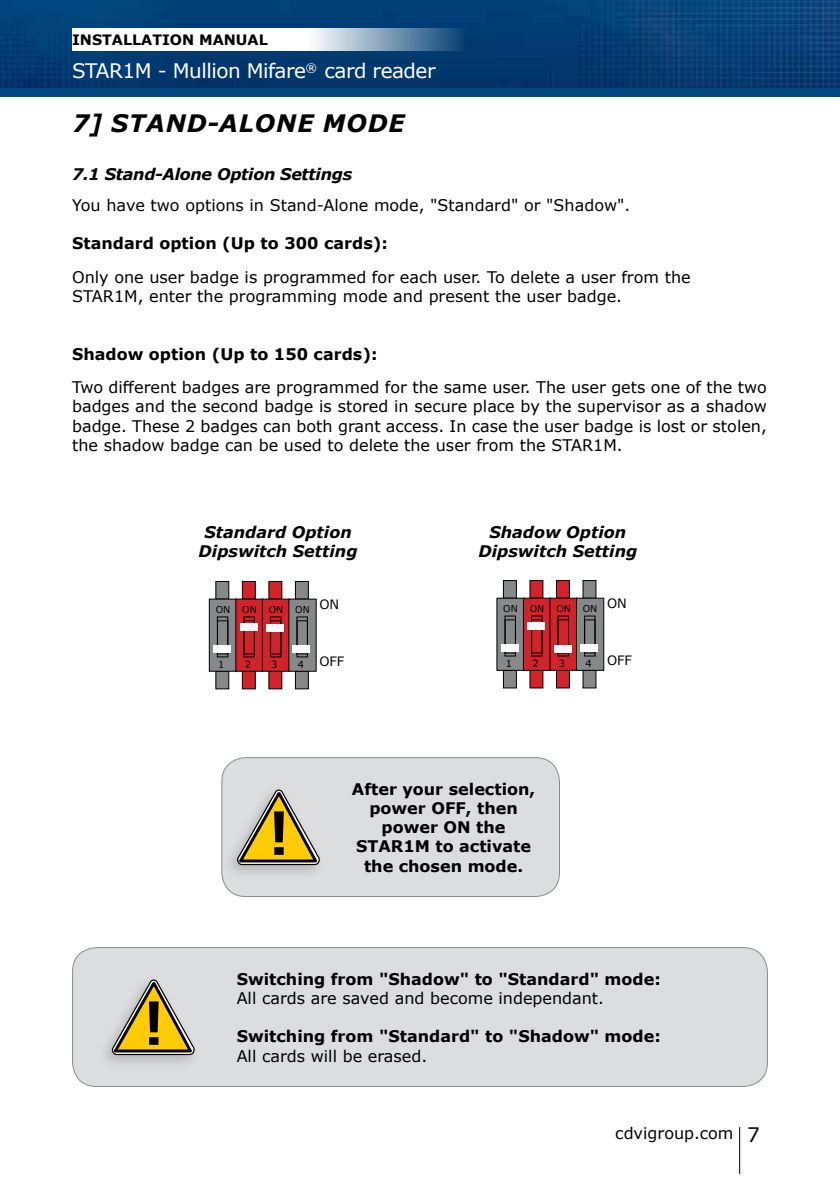
<style>
.page{position:relative;width:840px;height:1191px;background:#fff}
.page>*{position:absolute;margin:0;border:0;box-sizing:border-box;transform-origin:0 0}
.t1{font:italic 700 24px "Verdana";letter-spacing:.035em;color:#000}
.t2{font:20px "Verdana";letter-spacing:-.025em;color:#fff}
.t3{font:16px/19.2px "Verdana";color:#000}
.t4{font:700 16px/19.2px "Verdana";color:#000;text-align:center}
.t5{font:italic 700 16px/19.2px "Verdana";color:#000;text-align:center}
.t6{font:italic 700 16px "Verdana";letter-spacing:-.02em;color:#000}
.t7{font:700 14.4px "Verdana";color:#000}
.t8{font:12.8px "Verdana";color:#000}
.t9{font:10px "Verdana";color:#000}
.t10{font:9.4px "Verdana";color:#000}
.s1{font-size:20px}
</style>
<div class="page">
<hr style="left:738px;top:1127px;width:1px;height:47px;background:#000">
<img style="left:0;top:0;width:839px;height:88px">
<div style="left:0;top:88px;width:839px;height:8px;background:#00467f"></div>
<svg style="left:72px;top:28px;width:393px;height:22px"></svg>
<div style="left:503px;top:580px;width:13px;height:18px;background:#868889;border:1px solid #000"></div>
<div style="left:503px;top:670px;width:13px;height:18px;background:#868889;border:1px solid #000"></div>
<div style="left:496px;top:598px;width:28px;height:72px;background:#868889"></div>
<div style="left:504px;top:619px;width:11px;height:34px;border:1px solid #000"></div>
<div style="left:500px;top:644px;width:18px;height:8px;background:#fff"></div>
<div style="left:529px;top:580px;width:14px;height:18px;background:#d2232a"></div>
<div style="left:529px;top:670px;width:14px;height:18px;background:#d2232a"></div>
<div style="left:523px;top:598px;width:27px;height:72px;background:#d2232a;border:1px solid #000"></div>
<div style="left:531px;top:616px;width:11px;height:40px;border:1px solid #000"></div>
<div style="left:531px;top:619px;width:11px;height:34px;border:1px solid #000"></div>
<div style="left:527px;top:622px;width:17px;height:8px;background:#fff"></div>
<div style="left:556px;top:580px;width:13px;height:18px;background:#d2232a;border:1px solid #000"></div>
<div style="left:556px;top:670px;width:13px;height:18px;background:#d2232a;border:1px solid #000"></div>
<div style="left:549px;top:598px;width:28px;height:72px;background:#d2232a"></div>
<div style="left:557px;top:619px;width:11px;height:34px;border:1px solid #000"></div>
<div style="left:553px;top:645px;width:18px;height:8px;background:#fff"></div>
<div style="left:582px;top:580px;width:13px;height:18px;background:#868889"></div>
<div style="left:582px;top:670px;width:13px;height:18px;background:#868889"></div>
<div style="left:576px;top:598px;width:27px;height:72px;background:#868889;border:1px solid #000"></div>
<div style="left:584px;top:616px;width:11px;height:40px;border:1px solid #000"></div>
<div style="left:584px;top:619px;width:11px;height:34px;border:1px solid #000"></div>
<div style="left:580px;top:644px;width:17px;height:8px;background:#fff"></div>
<div style="left:215px;top:581px;width:14px;height:18px;background:#868889;border:1px solid #000"></div>
<div style="left:215px;top:671px;width:14px;height:18px;background:#868889;border:1px solid #000"></div>
<div style="left:209px;top:599px;width:28px;height:72px;background:#868889;border:1px solid #000"></div>
<div style="left:217px;top:617px;width:11px;height:40px;border:1px solid #000"></div>
<div style="left:217px;top:620px;width:11px;height:34px;border:1px solid #000"></div>
<div style="left:213px;top:645px;width:18px;height:7px;background:#fff"></div>
<div style="left:242px;top:581px;width:13px;height:18px;background:#d2232a;border:1px solid #000"></div>
<div style="left:242px;top:671px;width:13px;height:18px;background:#d2232a;border:1px solid #000"></div>
<div style="left:235px;top:599px;width:28px;height:72px;background:#d2232a;border:1px solid #000"></div>
<div style="left:243px;top:617px;width:11px;height:40px;border:1px solid #000"></div>
<div style="left:244px;top:620px;width:10px;height:34px;border:1px solid #000"></div>
<div style="left:240px;top:623px;width:17px;height:8px;background:#fff"></div>
<div style="left:268px;top:581px;width:14px;height:18px;background:#d2232a"></div>
<div style="left:268px;top:671px;width:14px;height:18px;background:#d2232a"></div>
<div style="left:262px;top:599px;width:28px;height:72px;background:#d2232a;border:1px solid #000"></div>
<div style="left:270px;top:617px;width:11px;height:40px;border:1px solid #000"></div>
<div style="left:270px;top:620px;width:11px;height:34px;border:1px solid #000"></div>
<div style="left:266px;top:624px;width:17px;height:7px;background:#fff"></div>
<div style="left:295px;top:581px;width:13px;height:18px;background:#868889;border:1px solid #000"></div>
<div style="left:295px;top:671px;width:13px;height:18px;background:#868889;border:1px solid #000"></div>
<div style="left:288px;top:599px;width:28px;height:72px;background:#868889"></div>
<div style="left:296px;top:617px;width:11px;height:40px;border:1px solid #000"></div>
<div style="left:297px;top:620px;width:10px;height:34px;border:1px solid #000"></div>
<div style="left:292px;top:645px;width:18px;height:7px;background:#fff"></div>
<div style="left:222px;top:757px;width:337px;height:139px;background:#dcddde;border-radius:24px"></div>
<div style="left:221px;top:757px;width:338px;height:140px;border:1px solid #8a8c8e;border-radius:24px"></div>
<div style="left:222px;top:783px;width:104px;height:96px;background:#000;opacity:.2"></div>
<svg style="left:235px;top:789px;width:85px;height:76px"></svg>
<div style="left:73px;top:947px;width:694px;height:139px;background:#dcddde;border-radius:24px"></div>
<div style="left:72px;top:947px;width:695px;height:140px;border:1px solid #8a8c8e;border-radius:24px"></div>
<div style="left:97px;top:973px;width:104px;height:96px;background:#000;opacity:.2"></div>
<svg style="left:110px;top:979px;width:85px;height:76px"></svg>
<p class="t7" style="left:72px;top:29px;width:197px">INSTALLATION MANUAL</p>
<p class="t2" style="left:72px;top:57px;width:365px">STAR1M - Mullion Mifare<sup>®</sup> card reader</p>
<h1 class="t1" style="left:72px;top:106px;width:77px">7] Stand</h1>
<h1 class="t1" style="left:207px;top:106px;width:52px">-Alone</h1>
<h1 class="t1" style="left:323px;top:106px;width:83px">MODE</h1>
<p class="t6" style="left:72px;top:162px;width:281px">7.1 Stand-Alone Option Settings</p>
<p class="t3" style="left:72px;top:195px;width:559px">You have two options in Stand-Alone mode, "Standard" or "Shadow".</p>
<p class="t4" style="left:72px;top:233px;width:317px">Standard option (Up to 300 cards):</p>
<p class="t3" style="left:72px;top:267px;width:619px">Only one user badge is programmed for each user. To delete a user from the<br>STAR1M, enter the programming mode and present the user badge.</p>
<p class="t4" style="left:72px;top:344px;width:307px">Shadow option (Up to 150 cards):</p>
<p class="t3" style="left:72px;top:377px;width:696px;text-align:justify">Two different badges are programmed for the same user. The user gets one of the two badges and the second badge is stored in secure place by the supervisor as a shadow badge. These 2 badges can both grant access. In case the user badge is lost or stolen, the shadow badge can be used to delete the user from the STAR1M.</p>
<p class="t5" style="left:198px;top:522px;width:160px">Standard Option<br>Dipswitch Setting</p>
<p class="t5" style="left:478px;top:522px;width:160px">Shadow Option<br>Dipswitch Setting</p>
<p class="t10" style="left:215px;top:602px;width:16px">ON</p>
<p class="t10" style="left:242px;top:602px;width:16px">ON</p>
<p class="t10" style="left:268px;top:602px;width:16px">ON</p>
<p class="t10" style="left:295px;top:602px;width:45px">ON <sup>ON</sup></p>
<p class="t10" style="left:503px;top:602px;width:16px">ON</p>
<p class="t10" style="left:529px;top:602px;width:16px">ON</p>
<p class="t10" style="left:556px;top:602px;width:16px">ON</p>
<p class="t10" style="left:582px;top:602px;width:45px">ON <sup>ON</sup></p>
<p class="t9" style="left:218px;top:657px;width:8px">1</p>
<p class="t9" style="left:244px;top:657px;width:8px">2</p>
<p class="t9" style="left:271px;top:657px;width:8px">3</p>
<p class="t9" style="left:297px;top:657px;width:8px">4</p>
<p class="t8" style="left:319px;top:652px;width:26px">OFF</p>
<p class="t9" style="left:505px;top:656px;width:8px">1</p>
<p class="t9" style="left:532px;top:656px;width:8px">2</p>
<p class="t9" style="left:558px;top:656px;width:8px">3</p>
<p class="t9" style="left:585px;top:656px;width:8px">4</p>
<p class="t8" style="left:606px;top:651px;width:26px">OFF</p>
<p class="t4" style="left:352px;top:779px;width:185px">After your selection, power OFF, then power ON the<br>STAR1M to activate the chosen mode.</p>
<p class="t4" style="left:236px;top:969px;width:425px">Switching from "Shadow" to "Standard" mode:</p>
<p class="t3" style="left:236px;top:988px;width:369px">All cards are saved and become independant.</p>
<p class="t4" style="left:236px;top:1026px;width:425px">Switching from "Standard" to "Shadow" mode:</p>
<p class="t3" style="left:236px;top:1046px;width:192px">All cards will be erased.</p>
<p class="t3" style="left:615px;top:1123px;width:146px">cdvigroup.com <span class="s1">7</span></p>
</div>
